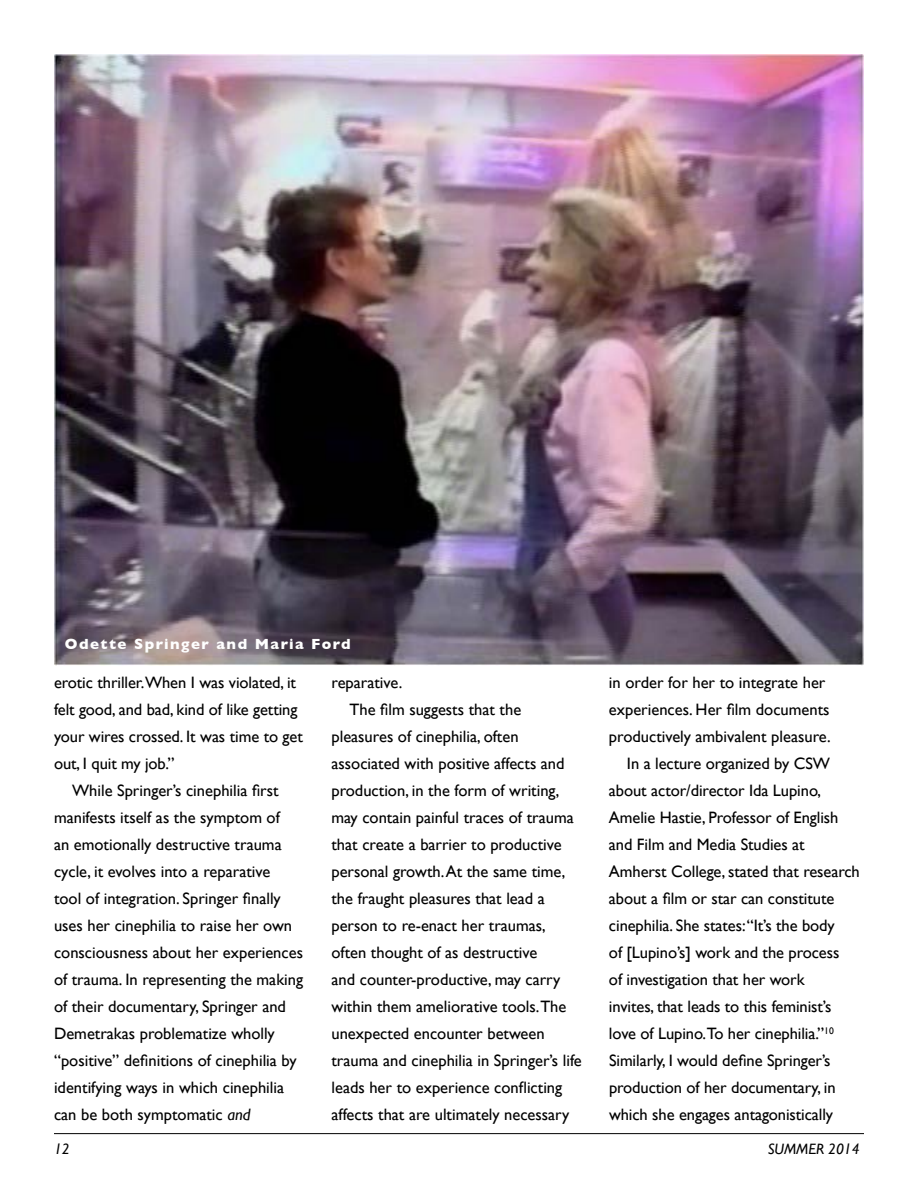
<style>
.page{position:relative;width:918px;height:1188px;background:#fff}
.page>*{position:absolute;margin:0;border:0;box-sizing:border-box;transform-origin:0 0}
.t1{font:16.5px/27px "Gill Sans";color:#000}
.t2{font:700 15px "Gill Sans";letter-spacing:.1em;color:#fff}
.t3{font:italic 15px "Gill Sans";color:#000}
.s1{font-style:italic}
</style>
<div class="page">
<hr style="left:54px;top:1133px;width:810px;height:1px;background:#000">
<img style="left:54px;top:54px;width:810px;height:612px">
<p class="t2" style="left:65px;top:635px;width:287px">Odette Springer and Maria Ford</p>
<p class="t1" style="left:54px;top:669px;width:250px">erotic thriller.When I was violated, it felt good, and bad, kind of like getting your wires crossed. It was time to get out, I quit my job.”</p>
<p class="t1" style="left:54px;top:777px;width:251px;text-indent:18px">While Springer’s cinephilia first manifests itself as the symptom of<br>an emotionally destructive trauma cycle, it evolves into a reparative<br>tool of integration. Springer finally uses her cinephilia to raise her own consciousness about her experiences of trauma. In representing the making of their documentary, Springer and Demetrakas problematize wholly “positive” definitions of cinephilia by identifying ways in which cinephilia can be both symptomatic <span class="s1">and</span></p>
<p class="t1" style="left:331px;top:669px;width:72px">reparative.</p>
<p class="t1" style="left:349px;top:696px;width:173px">The film suggests that the</p>
<p class="t1" style="left:331px;top:723px;width:189px">pleasures of cinephilia, often</p>
<p class="t1" style="left:331px;top:750px;width:235px">associated with positive affects and</p>
<p class="t1" style="left:331px;top:777px;width:229px">production, in the form of writing,</p>
<p class="t1" style="left:331px;top:804px;width:244px">may contain painful traces of trauma</p>
<p class="t1" style="left:331px;top:831px;width:232px">that create a barrier to productive</p>
<p class="t1" style="left:331px;top:858px;width:235px">personal growth. At the same time,</p>
<p class="t1" style="left:331px;top:885px;width:215px">the fraught pleasures that lead a</p>
<p class="t1" style="left:331px;top:912px;width:216px">person to re-enact her traumas,</p>
<p class="t1" style="left:331px;top:939px;width:207px">often thought of as destructive</p>
<p class="t1" style="left:331px;top:966px;width:231px">and counter-productive, may carry</p>
<p class="t1" style="left:331px;top:993px;width:236px">within them ameliorative tools.The</p>
<p class="t1" style="left:331px;top:1020px;width:215px">unexpected encounter between</p>
<p class="t1" style="left:331px;top:1047px;width:252px">trauma and cinephilia in Springer’s life</p>
<p class="t1" style="left:331px;top:1074px;width:232px">leads her to experience conflicting</p>
<p class="t1" style="left:331px;top:1101px;width:239px">affects that are ultimately necessary</p>
<p class="t1" style="left:609px;top:669px;width:218px">in order for her to integrate her</p>
<p class="t1" style="left:609px;top:696px;width:222px">experiences. Her film documents</p>
<p class="t1" style="left:609px;top:723px;width:223px">productively ambivalent pleasure.</p>
<p class="t1" style="left:627px;top:750px;width:205px">In a lecture organized by CSW</p>
<p class="t1" style="left:609px;top:777px;width:214px">about actor/director Ida Lupino,</p>
<p class="t1" style="left:609px;top:804px;width:231px">Amelie Hastie, Professor of English</p>
<p class="t1" style="left:609px;top:831px;width:197px">and Film and Media Studies at</p>
<p class="t1" style="left:609px;top:858px;width:252px">Amherst College, stated that research</p>
<p class="t1" style="left:609px;top:885px;width:227px">about a film or star can constitute</p>
<p class="t1" style="left:609px;top:912px;width:227px">cinephilia. She states: “It’s the body</p>
<p class="t1" style="left:609px;top:939px;width:232px">of [Lupino’s] work and the process</p>
<p class="t1" style="left:609px;top:966px;width:197px">of investigation that her work</p>
<p class="t1" style="left:609px;top:993px;width:224px">invites, that leads to this feminist’s</p>
<p class="t1" style="left:609px;top:1020px;width:226px">love of Lupino.To her cinephilia.”<sup>10</sup></p>
<p class="t1" style="left:609px;top:1047px;width:223px">Similarly, I would define Springer’s</p>
<p class="t1" style="left:609px;top:1074px;width:228px">production of her documentary, in</p>
<p class="t1" style="left:609px;top:1101px;width:226px">which she engages antagonistically</p>
<p class="t3" style="left:54px;top:1141px;width:17px">12</p>
<p class="t3" style="left:768px;top:1141px;width:93px">SUMMER 2014</p>
</div>
